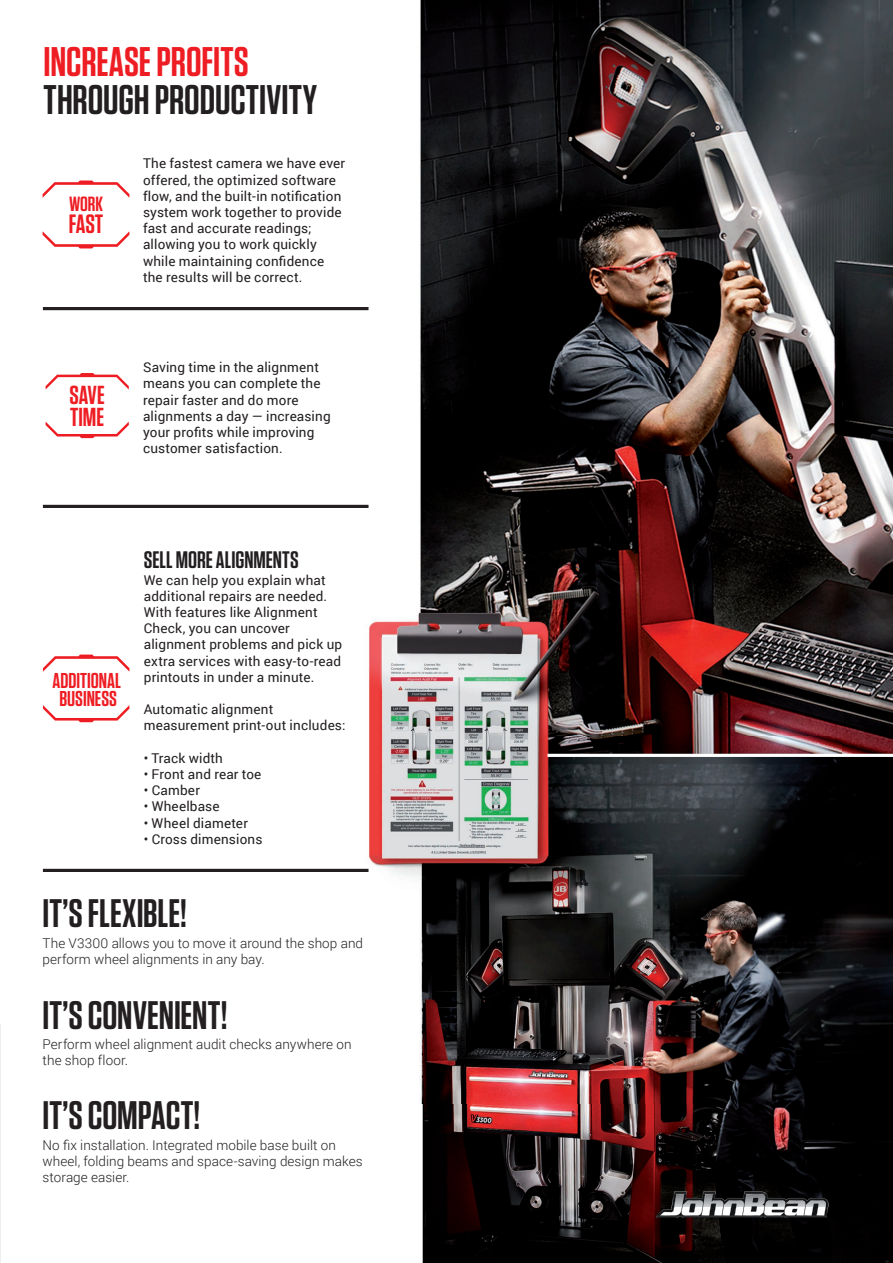
<style>
.page{position:relative;width:893px;height:1263px;background:#fff}
.page>*{position:absolute;margin:0;border:0;box-sizing:border-box;transform-origin:0 0}
.t1{font:600 41.4px "Tungsten";letter-spacing:-.005em;color:#231f20}
.t2{font:600 41.4px "Tungsten";letter-spacing:-.005em;color:#ee1d23}
.t3{font:600 39.75px "Tungsten";color:#231f20}
.t4{font:600 26.4px "Tungsten";color:#ee1d23}
.t5{font:600 26.1px/22.4px "Tungsten";color:#ee1d23}
.t6{font:600 23.85px "Tungsten";color:#231f20}
.t7{font:600 21.45px/18.5px "Tungsten";color:#ee1d23;text-align:center}
.t8{font:600 20.55px "Tungsten";color:#ee1d23}
.t9{font:13.5px/16.2px "Roboto";letter-spacing:.01em;color:#231f20}
.t10{font:300 13.5px/16.2px "Roboto";letter-spacing:.005em;color:#231f20}
</style>
<div class="page">
<img style="left:0;top:0;width:893px;height:1263px">
<svg style="left:656px;top:1191px;width:173px;height:26px"></svg>
<hr style="left:547px;top:754px;width:346px;height:3px;background:#fff">
<hr style="left:43px;top:307px;width:326px;height:3px;background:#231f20">
<hr style="left:43px;top:505px;width:326px;height:3px;background:#231f20">
<hr style="left:43px;top:869px;width:326px;height:3px;background:#231f20">
<svg style="left:46px;top:373px;width:83px;height:16px"></svg>
<svg style="left:46px;top:422px;width:83px;height:16px"></svg>
<svg style="left:43px;top:180px;width:86px;height:18px"></svg>
<svg style="left:43px;top:231px;width:86px;height:17px"></svg>
<svg style="left:43px;top:654px;width:86px;height:18px"></svg>
<svg style="left:43px;top:705px;width:86px;height:17px"></svg>
<h1 class="t2" style="left:44px;top:40px;width:207px">INCREASE PROFITS</h1>
<h1 class="t1" style="left:44px;top:78px;width:275px">THROUGH PRODUCTIVITY</h1>
<h3 class="t8" style="left:69px;top:193px;width:35px">WORK</h3>
<h3 class="t4" style="left:69px;top:210px;width:36px">FAST</h3>
<h3 class="t5" style="left:70px;top:384px;width:37px">SAVE<br>TIME</h3>
<p class="t9" style="left:143px;top:155px;width:204px">The fastest camera we have ever offered, the optimized software flow, and the built-in notification system work together to provide fast and accurate readings; allowing you to work quickly while maintaining confidence the results will be correct.</p>
<p class="t9" style="left:143px;top:359px;width:189px">Saving time in the alignment means you can complete the repair faster and do more alignments a day — increasing your profits while improving customer satisfaction.</p>
<h3 class="t7" style="left:53px;top:671px;width:70px">ADDITIONAL<br>BUSINESS</h3>
<h3 class="t6" style="left:144px;top:547px;width:156px">SELL MORE ALIGNMENTS</h3>
<p class="t9" style="left:144px;top:571px;width:200px">We can help you explain what additional repairs are needed.<br>With features like Alignment<br>Check, you can uncover alignment problems and pick up extra services with easy-to-read printouts in under a minute.</p>
<p class="t9" style="left:144px;top:701px;width:203px">Automatic alignment measurement print-out includes:</p>
<p class="t9" style="left:144px;top:749px;width:81px">• Track width</p>
<p class="t9" style="left:144px;top:765px;width:119px">• Front and rear toe</p>
<p class="t9" style="left:144px;top:782px;width:58px">• Camber</p>
<p class="t9" style="left:144px;top:798px;width:77px">• Wheelbase</p>
<p class="t9" style="left:144px;top:814px;width:106px">• Wheel diameter</p>
<p class="t9" style="left:144px;top:830px;width:120px">• Cross dimensions</p>
<h2 class="t3" style="left:43px;top:892px;width:146px">IT’S FLEXIBLE!</h2>
<p class="t10" style="left:43px;top:934px;width:322px">The V3300 allows you to move it around the shop and perform wheel alignments in any bay.</p>
<h2 class="t3" style="left:43px;top:994px;width:186px">IT’S CONVENIENT!</h2>
<p class="t10" style="left:43px;top:1036px;width:311px">Perform wheel alignment audit checks anywhere on the shop floor.</p>
<h2 class="t3" style="left:43px;top:1094px;width:159px">IT’S COMPACT!</h2>
<p class="t10" style="left:43px;top:1136px;width:321px">No fix installation. Integrated mobile base built on wheel, folding beams and space-saving design makes storage easier.</p>
</div>
